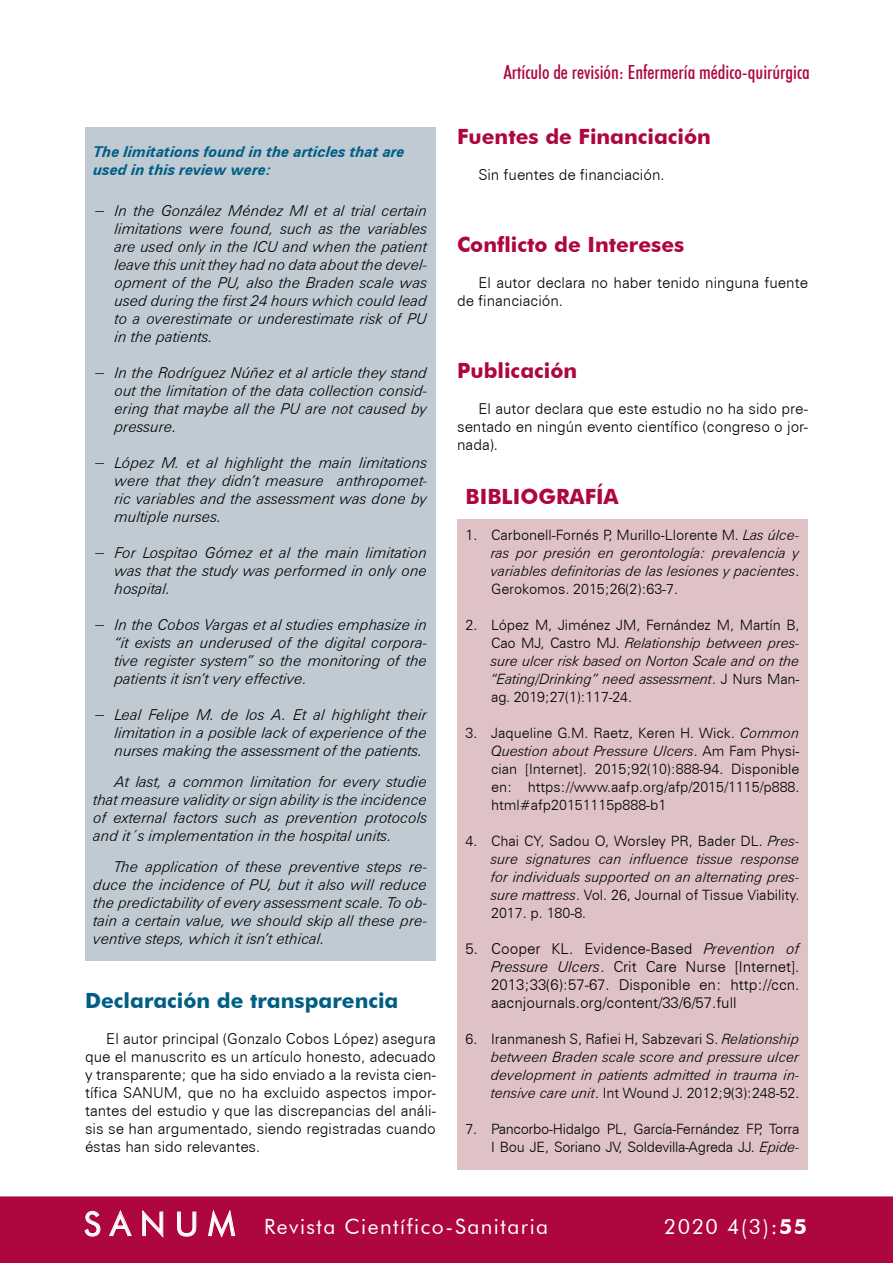
<style>
.page{position:relative;width:893px;height:1263px;background:#fff}
.page>*{position:absolute;margin:0;border:0;box-sizing:border-box;transform-origin:0 0}
.t1{font:33px "Futura BT";letter-spacing:.28em;color:#fff}
.t2{font:700 21px "Futura BT";color:#ad073d}
.t3{font:21px "Futura BT";letter-spacing:.07em;color:#fff}
.t4{font:700 21px "Futura BT";color:#005e85}
.t5{font:500 condensed 19.5px "Futura BT";color:#ad073d}
.t6{font:italic 300 15px/18px "Zurich BT";color:#000;text-align:justify}
.t7{font:300 15px/18px "Zurich BT";color:#000;text-align:justify}
.t8{font:italic 700 15px/18px "Zurich BT";color:#005e85}
.t9{font:italic 300 14.25px/18px "Zurich BT";color:#000;text-align:justify}
.t10{font:300 14.25px/18px "Zurich BT";letter-spacing:-.02em;color:#000;text-align:justify}
.s1{font-style:normal}
.s2{font-style:italic}
.s3{font-weight:700}
</style>
<div class="page">
<div style="left:0;top:1197px;width:893px;height:66px;background:#ad073d"></div>
<div style="left:457px;top:519px;width:351px;height:650px;background:#dec2c5"></div>
<div style="left:85px;top:128px;width:351px;height:833px;background:#bfcad2"></div>
<p class="t8" style="left:94px;top:142px;width:313px">The limitations found in the articles that are used in this review were:</p>
<p class="t6" style="left:115px;top:202px;width:314px;text-indent:-21px"><span class="s1">−</span> In the González Méndez MI et al trial certain limitations were found, such as the variables are used only in the ICU and when the patient leave this unit they had no data about the devel&shy;opment of the PU, also the Braden scale was used during the first 24 hours which could lead to a overestimate or underestimate risk of PU in the patients.</p>
<p class="t6" style="left:115px;top:364px;width:314px;text-indent:-21px"><span class="s1">−</span> In the Rodríguez Núñez et al article they stand out the limitation of the data collection consid&shy;ering that maybe all the PU are not caused by pressure.</p>
<p class="t6" style="left:115px;top:454px;width:314px;text-indent:-21px"><span class="s1">−</span> López M. et al highlight the main limitations were that they didn’t measure anthropomet&shy;ric variables and the assessment was done by multiple nurses.</p>
<p class="t6" style="left:115px;top:544px;width:314px;text-indent:-21px"><span class="s1">−</span> For Lospitao Gómez et al the main limitation was that the study was performed in only one hospital.</p>
<p class="t6" style="left:115px;top:616px;width:314px;text-indent:-21px"><span class="s1">−</span> In the Cobos Vargas et al studies emphasize in “it exists an underused of the digital corpora&shy;tive register system” so the monitoring of the patients it isn’t very effective.</p>
<p class="t6" style="left:115px;top:706px;width:314px;text-indent:-21px"><span class="s1">−</span> Leal Felipe M. de los A. Et al highlight their limitation in a posible lack of experience of the nurses making the assessment of the patients.</p>
<p class="t6" style="left:94px;top:772px;width:335px;text-indent:21px">At last, a common limitation for every studie that measure validity or sign ability is the incidence of external factors such as prevention protocols and it´s implementation in the hospital units.</p>
<p class="t6" style="left:94px;top:857px;width:336px;text-indent:21px">The application of these preventive steps re&shy;duce the incidence of PU, but it also will reduce the predictability of every assessment scale. To ob&shy;tain a certain value, we should skip all these pre&shy;ventive steps, which it isn’t ethical.</p>
<h2 class="t4" style="left:85px;top:988px;width:315px">Declaración de transparencia</h2>
<p class="t7" style="left:85px;top:1030px;width:352px;text-indent:21px">El autor principal (Gonzalo Cobos López) asegura que el manuscrito es un artículo honesto, adecuado y transparente; que ha sido enviado a la revista cien&shy;tífica SANUM, que no ha excluido aspectos impor&shy;tantes del estudio y que las discrepancias del análi&shy;sis se han argumentado, siendo registradas cuando éstas han sido relevantes.</p>
<h3 class="t5" style="left:503px;top:60px;width:308px">Artículo de revisión: Enfermería médico-quirúrgica</h3>
<h2 class="t2" style="left:457px;top:124px;width:255px">Fuentes de Financiación</h2>
<p class="t7" style="left:478px;top:166px;width:188px">Sin fuentes de financiación.</p>
<h2 class="t2" style="left:457px;top:232px;width:229px">Conflicto de Intereses</h2>
<p class="t7" style="left:457px;top:274px;width:352px;text-indent:21px">El autor declara no haber tenido ninguna fuente de financiación.</p>
<h2 class="t2" style="left:457px;top:358px;width:122px">Publicación</h2>
<p class="t7" style="left:457px;top:400px;width:352px;text-indent:21px">El autor declara que este estudio no ha sido pre&shy;sentado en ningún evento científico (congreso o jor&shy;nada).</p>
<h2 class="t2" style="left:466px;top:484px;width:25px">Bibli</h2>
<h2 class="t2" style="left:520px;top:484px;width:63px">ografía</h2>
<p class="t9" style="left:491px;top:526px;width:310px;text-indent:-26px"><span class="s1">1. Carbonell-Fornés P, Murillo-Llorente M.</span> Las úlce&shy;ras por presión en gerontología: prevalencia y variables definitorias de las lesiones y pacientes<span class="s1">.<br>Gerokomos. 2015;26(2):63-7.</span></p>
<p class="t9" style="left:491px;top:616px;width:310px;text-indent:-26px"><span class="s1">2. López M, Jiménez JM, Fernández M, Martín B, Cao MJ, Castro MJ.</span> Relationship between pres&shy;sure ulcer risk based on Norton Scale and on the “Eating/Drinking” need assessment<span class="s1">. J Nurs Man&shy;ag. 2019;27(1):117-24.</span></p>
<p class="t10" style="left:491px;top:724px;width:310px;text-indent:-26px">3. Jaqueline G.M. Raetz, Keren H. Wick. <span class="s2">Common Question about Pressure Ulcers</span>. Am Fam Physi&shy;cian [Internet]. 2015;92(10):888-94. Disponible en: https://www.aafp.org/afp/2015/1115/p888. html#afp20151115p888-b1</p>
<p class="t9" style="left:491px;top:832px;width:310px;text-indent:-26px"><span class="s1">4. Chai CY, Sadou O, Worsley PR, Bader DL.</span> Pres&shy;sure signatures can influence tissue response for individuals supported on an alternating pres&shy;sure mattress<span class="s1">. Vol. 26, Journal of Tissue Viability.<br>2017. p. 180-8.</span></p>
<p class="t7" style="left:491px;top:940px;width:310px;text-indent:-26px">5. Cooper KL. Evidence-Based <span class="s2">Prevention of Pressure Ulcers</span>. Crit Care Nurse [Internet].<br>2013;33(6):57-67. Disponible en: http://ccn. aacnjournals.org/content/33/6/57.full</p>
<p class="t9" style="left:491px;top:1030px;width:310px;text-indent:-26px"><span class="s1">6. Iranmanesh S, Rafiei H, Sabzevari S.</span> Relationship between Braden scale score and pressure ulcer development in patients admitted in trauma in&shy;tensive care unit<span class="s1">. Int Wound J. 2012;9(3):248-52.</span></p>
<p class="t10" style="left:466px;top:1120px;width:335px;text-align:right">7. Pancorbo-Hidalgo PL, García-Fernández FP, Torra<br>I Bou JE, Soriano JV, Soldevilla-Agreda JJ. <span class="s2">Epide-</span></p>
<h1 class="t1" style="left:84px;top:1204px;width:153px">SANUM</h1>
<h2 class="t3" style="left:264px;top:1214px;width:285px">Revista Científico-Sanitaria</h2>
<h2 class="t3" style="left:664px;top:1214px;width:144px">2020 4(3):<span class="s3">55</span></h2>
</div>
